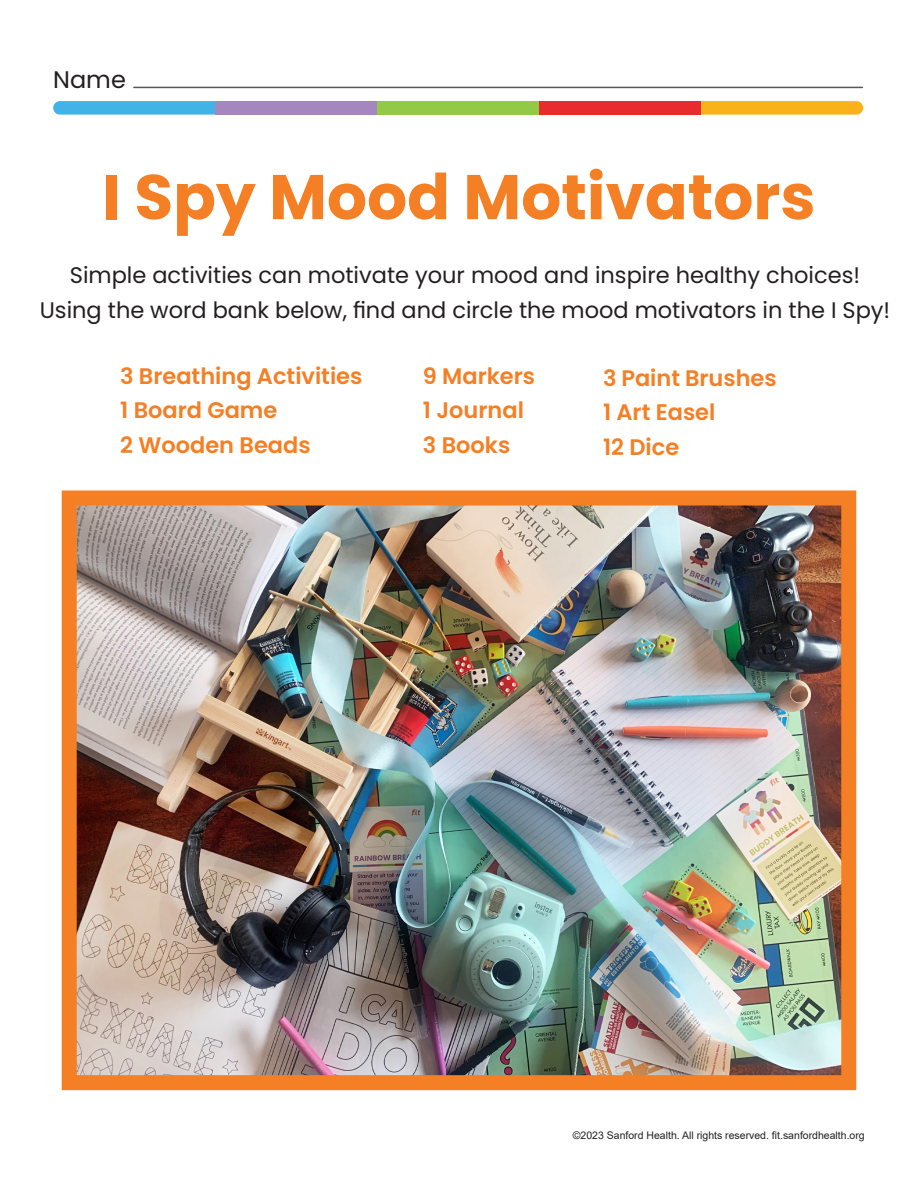
<style>
.page{position:relative;width:918px;height:1188px;background:#fff}
.page>*{position:absolute;margin:0;border:0;box-sizing:border-box;transform-origin:0 0}
.H1_-_orange_headline{font:700 63px "Poppins";color:#f47f24}
.t1{font:24px "Poppins";color:#231f20}
.H2__-_subhead_regular{font:22.5px/34.5px "Poppins";color:#231f20;text-align:center}
.H2__-_subhead_regular-2{font:600 22.5px "Poppins";color:#f47f24}
.t2{font:10.5px "Arial";color:#231f20}
</style>
<div class="page">
<hr style="left:134px;top:87px;width:728px;height:1px;background:#57585a">
<svg style="left:53px;top:101px;width:162px;height:14px;background:#4ab6e7"></svg>
<div style="left:215px;top:101px;width:162px;height:14px;background:#a586be"></div>
<div style="left:377px;top:101px;width:162px;height:14px;background:#92c947"></div>
<div style="left:539px;top:101px;width:162px;height:14px;background:#e82b2d"></div>
<svg style="left:701px;top:101px;width:162px;height:14px;background:#f9b524"></svg>
<img style="left:78px;top:506px;width:762px;height:568px">
<div style="left:62px;top:490px;width:794px;height:600px;border:15px solid #f47f24"></div>
<p class="t1" style="left:53px;top:66px;width:74px">Name</p>
<p class="H1_-_orange_headline" style="left:102px;top:161px;width:715px">I Spy Mood Motivators</p>
<p class="H2__-_subhead_regular" style="left:40px;top:258px;width:852px">Simple activities can motivate your mood and inspire healthy choices!<br>Using the word bank below, find and circle the mood motivators in the I Spy!</p>
<p class="H2__-_subhead_regular-2" style="left:120px;top:363px;width:244px">3 Breathing Activities</p>
<p class="H2__-_subhead_regular-2" style="left:120px;top:397px;width:159px">1 Board Game</p>
<p class="H2__-_subhead_regular-2" style="left:120px;top:432px;width:192px">2 Wooden Beads</p>
<p class="H2__-_subhead_regular-2" style="left:423px;top:363px;width:114px">9 Markers</p>
<p class="H2__-_subhead_regular-2" style="left:423px;top:397px;width:103px">1 Journal</p>
<p class="H2__-_subhead_regular-2" style="left:423px;top:432px;width:89px">3 Books</p>
<p class="H2__-_subhead_regular-2" style="left:603px;top:365px;width:175px">3 Paint Brushes</p>
<p class="H2__-_subhead_regular-2" style="left:603px;top:399px;width:114px">1 Art Easel</p>
<p class="H2__-_subhead_regular-2" style="left:603px;top:434px;width:78px">12 Dice</p>
<p class="t2" style="left:573px;top:1128px;width:293px">©2023 Sanford Health. All rights reserved. fit.sanfordhealth.org</p>
</div>
